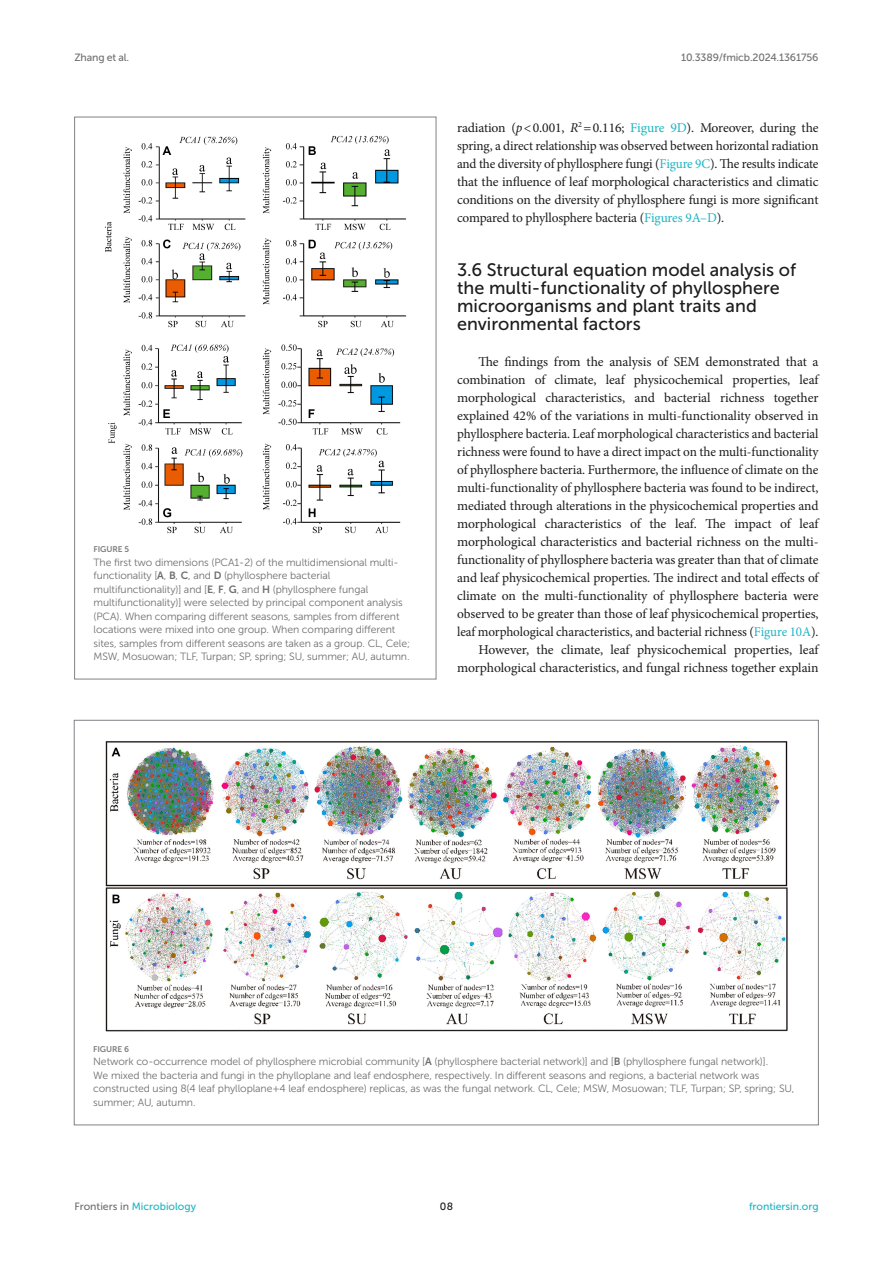
<style>
.page{position:relative;width:893px;height:1263px;background:#fff}
.page>*{position:absolute;margin:0;border:0;box-sizing:border-box;transform-origin:0 0}
.HEAD_2{font:18px/18px "Museo Sans 500";color:#1b1c1b}
.TEXT_FLUSH{font:13.5px/18px "Minion Pro";letter-spacing:-.01em;color:#1b1c1b;text-align:justify}
.TEXT{font:13.5px/18px "Minion Pro";letter-spacing:-.005em;color:#1b1c1b;text-align:right}
.FIG_LEG{font:10.5px/13.5px "Museo Sans 300";letter-spacing:-.01em;color:#706f70}
.t1{font:10.5px "Museo Sans 500";color:#1db5c3}
.t2{font:10.5px "Museo Sans 500";letter-spacing:-.015em;color:#706f70}
.t3{font:10.5px "Museo Sans 500";color:#1b1c1b}
.FIG_HD{font:8.25px "Museo Sans 700";letter-spacing:-.01em;color:#7e7f7f}
.s1{font-family:"Museo Sans 700"}
.s2{font-style:italic}
.s3{color:#1db5c3}
.s4{color:#706f70}
</style>
<div class="page">
<img style="left:104px;top:136px;width:302px;height:397px">
<img style="left:105px;top:741px;width:683px;height:291px">
<p class="t2" style="left:74px;top:51px;width:56px">Zhang et al.</p>
<p class="t2" style="left:681px;top:51px;width:139px">10.3389/fmicb.2024.1361756</p>
<p class="FIG_HD" style="left:94px;top:545px;width:37px">FIGURE 5</p>
<p class="FIG_LEG" style="left:94px;top:555px;width:318px">The first two dimensions (PCA1-2) of the multidimensional multi&shy;functionality [<span class="s1">A</span>, <span class="s1">B</span>, <span class="s1">C</span>, and <span class="s1">D</span> (phyllosphere bacterial multifunctionality)] and [<span class="s1">E</span>, <span class="s1">F</span>, <span class="s1">G</span>, and <span class="s1">H</span> (phyllosphere fungal multifunctionality)] were selected by principal component analysis (PCA). When comparing different seasons, samples from different locations were mixed into one group. When comparing different sites, samples from different seasons are taken as a group. CL, Cele; MSW, Mosuowan; TLF, Turpan; SP, spring; SU, summer; AU, autumn.</p>
<p class="TEXT_FLUSH" style="left:457px;top:119px;width:363px">radiation (<span class="s2">p</span>&lt;0.001, <span class="s2">R</span><sup>2</sup> =0.116; <span class="s3">Figure 9D</span>). Moreover, during the spring, a direct relationship was observed between horizontal radiation and the diversity of phyllosphere fungi (<span class="s3">Figure 9C</span>). The results indicate that the influence of leaf morphological characteristics and climatic conditions on the diversity of phyllosphere fungi is more significant compared to phyllosphere bacteria (<span class="s3">Figures 9A–D</span>).</p>
<p class="HEAD_2" style="left:457px;top:261px;width:340px">3.6 Structural equation model analysis of the multi-functionality of phyllosphere microorganisms and plant traits and environmental factors</p>
<p class="TEXT_FLUSH" style="left:457px;top:353px;width:363px;text-indent:21px">The findings from the analysis of SEM demonstrated that a combination of climate, leaf physicochemical properties, leaf morphological characteristics, and bacterial richness together explained 42% of the variations in multi-functionality observed in phyllosphere bacteria. Leaf morphological characteristics and bacterial richness were found to have a direct impact on the multi-functionality of phyllosphere bacteria. Furthermore, the influence of climate on the multi-functionality of phyllosphere bacteria was found to be indirect, mediated through alterations in the physicochemical properties and morphological characteristics of the leaf. The impact of leaf morphological characteristics and bacterial richness on the multi&shy;functionality of phyllosphere bacteria was greater than that of climate and leaf physicochemical properties. The indirect and total effects of climate on the multi-functionality of phyllosphere bacteria were observed to be greater than those of leaf physicochemical properties, leaf morphological characteristics, and bacterial richness (<span class="s3">Figure 10A</span>).</p>
<p class="TEXT" style="left:457px;top:641px;width:363px">However, the climate, leaf physicochemical properties, leaf morphological characteristics, and fungal richness together explain</p>
<p class="FIG_HD" style="left:93px;top:1044px;width:37px">FIGURE 6</p>
<p class="FIG_LEG" style="left:93px;top:1055px;width:703px">Network co-occurrence model of phyllosphere microbial community [<span class="s1">A</span> (phyllosphere bacterial network)] and [<span class="s1">B</span> (phyllosphere fungal network)].<br>We mixed the bacteria and fungi in the phylloplane and leaf endosphere, respectively. In different seasons and regions, a bacterial network was constructed using 8(4 leaf phylloplane+4 leaf endosphere) replicas, as was the fungal network. CL, Cele; MSW, Mosuowan; TLF, Turpan; SP, spring; SU, summer; AU, autumn.</p>
<p class="t1" style="left:74px;top:1200px;width:123px"><span class="s4">Frontiers in</span> Microbiology</p>
<p class="t3" style="left:440px;top:1200px;width:15px">08</p>
<p class="t1" style="left:749px;top:1200px;width:71px">frontiersin.org</p>
</div>
